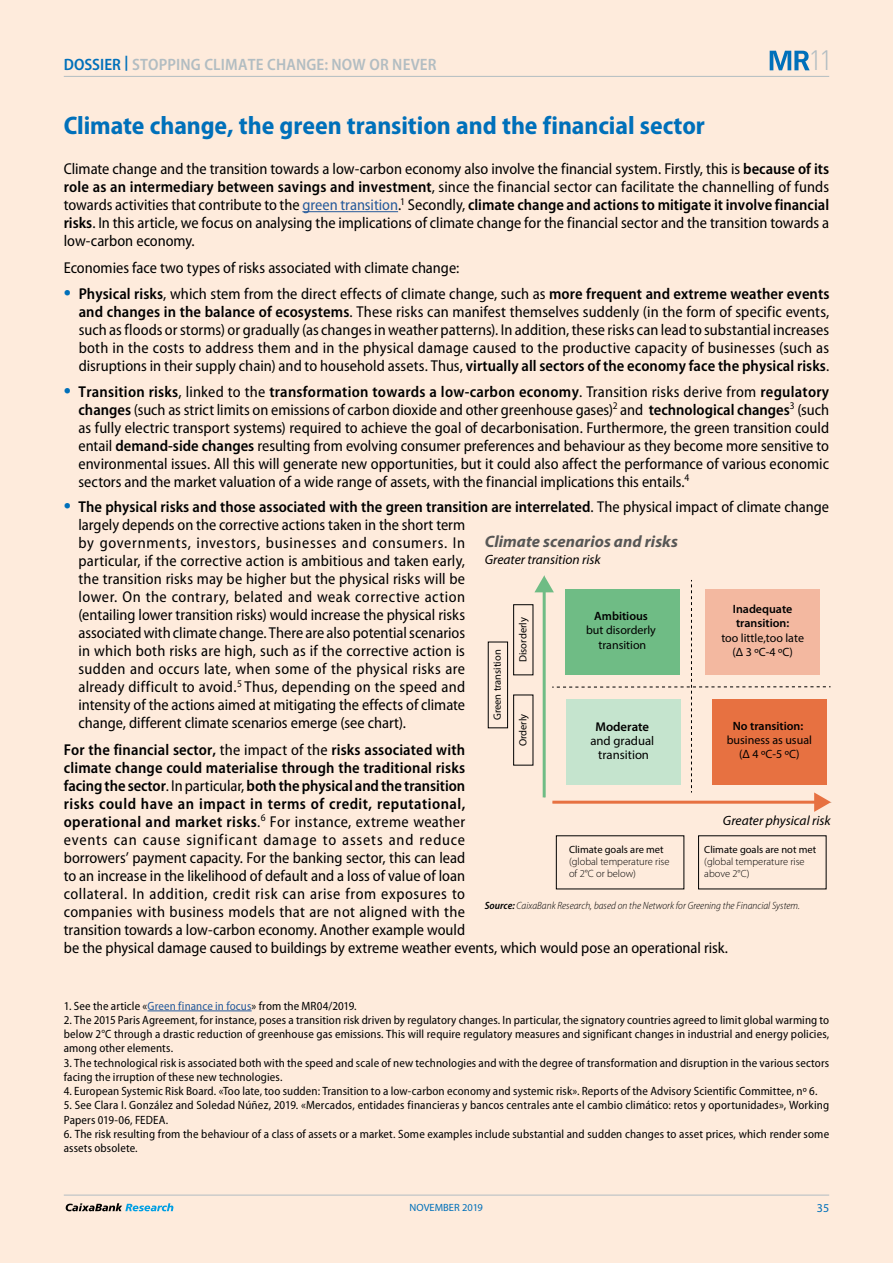
<style>
.page{position:relative;width:893px;height:1263px;background:#fff}
.page>*{position:absolute;margin:0;border:0;box-sizing:border-box;transform-origin:0 0}
.t1{font:300 27.6px "DIN Pro";color:#b2bdc2}
.t2{font:700 semi-condensed 25.5px "Myriad Pro";letter-spacing:-.005em;color:#0070ba}
.t3{font:600 semi-condensed 16.5px "Myriad Pro";letter-spacing:.01em;color:#b2bdc2}
.t4{font:italic 700 16.5px "Myriad Pro";color:#575756}
.t5{font:semi-condensed 15.75px/18px "Myriad Pro";letter-spacing:.005em;color:#000;text-align:justify}
.t6{font:italic 13.5px "Myriad Pro";color:#000}
.t7{font:12.75px/14.2px "Myriad Pro";color:#000;text-align:center}
.t8{font:600 12.75px "Myriad Pro";color:#000}
.t9{font:semi-condensed 12px/14.2px "Myriad Pro";letter-spacing:.01em;color:#000}
.t10{font:12px/14.2px "Myriad Pro";color:#000;text-align:center}
.t11{font:600 12px/14.2px "Myriad Pro";color:#000}
.t12{font:12px "Myriad Pro";color:#0070ba}
.t13{font:italic 300 semi-condensed 10.5px "Myriad Pro";color:#000}
.t14{font:10.5px "Myriad Pro";color:#000}
.t15{font:300 10.5px/12px "Myriad Pro";color:#000}
.t16{font:10.5px "Myriad Pro";color:#0070ba}
.t17{font:300 10.35px/12px "Myriad Pro";color:#000}
.t18{font:10.35px "Myriad Pro";color:#000}
.s1{color:#0070ba}
.s2{font-weight:600}
.s3{color:#275b9b}
.s4{font-weight:600;font-size:24px;color:#0070ba}
</style>
<div class="page">
<div style="left:1px;top:0;width:892px;height:1263px;background:#feebdc"></div>
<hr style="left:64px;top:76px;width:765px;height:1px;background:#b2bdc2">
<hr style="left:64px;top:1195px;width:765px;height:1px;background:#b2bdc2">
<svg style="left:66px;top:1203px;width:107px;height:8px"></svg>
<svg style="left:770px;top:51px;width:40px;height:19px"></svg>
<hr style="left:302px;top:211px;width:96px;height:1px;background:#275b9b">
<hr style="left:148px;top:1010px;width:104px;height:1px;background:#275b9b">
<div style="left:488px;top:642px;width:20px;height:86px;border:1px solid #000"></div>
<div style="left:513px;top:695px;width:20px;height:70px;border:1px solid #000"></div>
<div style="left:513px;top:604px;width:20px;height:71px;border:1px solid #000"></div>
<svg style="left:534px;top:575px;width:297px;height:237px"></svg>
<div style="left:565px;top:590px;width:115px;height:85px;background:#6fbc85"></div>
<div style="left:705px;top:590px;width:115px;height:85px;background:#f3b8a0"></div>
<div style="left:566px;top:699px;width:115px;height:85px;background:#c5e4ce"></div>
<div style="left:712px;top:699px;width:115px;height:85px;background:#e77141"></div>
<p class="t3" style="left:64px;top:55px;width:374px"><span class="s1">DOSSIER</span> <sup>|</sup> STOPPING CLIMATE CHANGE: NOW OR NEVER</p>
<h1 class="t1" style="left:808px;top:42px;width:26px">11</h1>
<h2 class="t2" style="left:64px;top:111px;width:643px">Climate change, the green transition and the financial sector</h2>
<p class="t5" style="left:64px;top:160px;width:767px">Climate change and the transition towards a low-carbon economy also involve the financial system. Firstly, this is <span class="s2">because of its role as an intermediary between savings and investment</span>, since the financial sector can facilitate the channelling of funds towards activities that contribute to the <span class="s3">green transition</span>.<sup>1</sup> Secondly, <span class="s2">climate change and actions to mitigate it involve financial risks</span>. In this article, we focus on analysing the implications of climate change for the financial sector and the transition towards a low-carbon economy.</p>
<p class="t5" style="left:64px;top:259px;width:397px">Economies face two types of risks associated with climate change:</p>
<p class="t5" style="left:79px;top:285px;width:752px;text-indent:-15px"><span class="s4">•</span> <span class="s2">Physical risks</span>, which stem from the direct effects of climate change, such as <span class="s2">more frequent and extreme weather events and changes in the balance of ecosystems</span>. These risks can manifest themselves suddenly (in the form of specific events, such as floods or storms) or gradually (as changes in weather patterns). In addition, these risks can lead to substantial increases both in the costs to address them and in the physical damage caused to the productive capacity of businesses (such as disruptions in their supply chain) and to household assets. Thus, <span class="s2">virtually all sectors of the economy face the physical risks</span>.</p>
<p class="t5" style="left:79px;top:383px;width:752px;text-indent:-15px"><span class="s4">•</span> <span class="s2">Transition risks</span>, linked to the <span class="s2">transformation towards a low-carbon economy</span>. Transition risks derive from <span class="s2">regulatory changes</span> (such as strict limits on emissions of carbon dioxide and other greenhouse gases)<sup>2</sup> and <span class="s2">technological changes</span><sup>3</sup> (such as fully electric transport systems) required to achieve the goal of decarbonisation. Furthermore, the green transition could entail <span class="s2">demand-side changes</span> resulting from evolving consumer preferences and behaviour as they become more sensitive to environmental issues. All this will generate new opportunities, but it could also affect the performance of various economic sectors and the market valuation of a wide range of assets, with the financial implications this entails.<sup>4</sup></p>
<p class="t5" style="left:79px;top:498px;width:752px;text-align:left;text-indent:-15px"><span class="s4">•</span> <span class="s2">The physical risks and those associated with the green transition are interrelated</span>. The physical impact of climate change largely depends on the corrective actions taken in the short term<br>by governments, investors, businesses and consumers. In<br>particular, if the corrective action is ambitious and taken early,<br>the transition risks may be higher but the physical risks will be<br>lower. On the contrary, belated and weak corrective action<br>(entailing lower transition risks) would increase the physical risks<br>associated with climate change. There are also potential scenarios<br>in which both risks are high, such as if the corrective action is<br>sudden and occurs late, when some of the physical risks are<br>already difficult to avoid.<sup>5</sup> Thus, depending on the speed and<br>intensity of the actions aimed at mitigating the effects of climate<br>change, different climate scenarios emerge (see chart).</p>
<p class="t5" style="left:64px;top:741px;width:666px;text-align:left"><span class="s2">For the financial sector,</span> the impact of the <span class="s2">risks associated with<br>climate change could materialise through the traditional risks<br>facing the sector</span>. In particular, <span class="s2">both the physical and the transition<br>risks could have an impact in terms of credit, reputational,<br>operational and market risks</span>.<sup>6</sup> For instance, extreme weather<br>events can cause significant damage to assets and reduce<br>borrowers’ payment capacity. For the banking sector, this can lead<br>to an increase in the likelihood of default and a loss of value of loan<br>collateral. In addition, credit risk can arise from exposures to<br>companies with business models that are not aligned with the<br>transition towards a low-carbon economy. Another example would<br>be the physical damage caused to buildings by extreme weather events, which would pose an operational risk.</p>
<p class="t4" style="left:485px;top:530px;width:195px">Climate scenarios and risks</p>
<p class="t6" style="left:485px;top:551px;width:117px">Greater transition risk</p>
<p class="t11" style="left:733px;top:602px;width:61px">Inadequate transition:</p>
<p class="t10" style="left:721px;top:630px;width:84px">too little,too late (Δ 3 ºC-4 ºC)</p>
<p class="t11" style="left:594px;top:609px;width:55px">Ambitious</p>
<p class="t10" style="left:586px;top:623px;width:71px">but disorderly transition</p>
<p class="t14" style="left:516px;top:662px;width:46px;rotate:-90deg">Disorderly</p>
<p class="t14" style="left:491px;top:720px;width:72px;rotate:-90deg">Green transition</p>
<p class="t14" style="left:516px;top:746px;width:34px;rotate:-90deg">Orderly</p>
<p class="t11" style="left:733px;top:719px;width:72px">No transition:</p>
<p class="t10" style="left:727px;top:733px;width:87px">business as usual (Δ 4 ºC-5 ºC)</p>
<p class="t8" style="left:595px;top:719px;width:55px">Moderate</p>
<p class="t7" style="left:590px;top:733px;width:65px">and gradual transition</p>
<p class="t6" style="left:723px;top:812px;width:109px">Greater physical risk</p>
<p class="t18" style="left:704px;top:843px;width:113px">Climate goals are not met</p>
<p class="t17" style="left:704px;top:856px;width:102px">(global temperature rise above 2°C)</p>
<p class="t13" style="left:485px;top:900px;width:317px"><span class="s2">Source:</span> CaixaBank Research, based on the Network for Greening the Financial System.</p>
<p class="t14" style="left:569px;top:843px;width:96px">Climate goals are met</p>
<p class="t15" style="left:569px;top:856px;width:102px">(global temperature rise of 2°C or below)</p>
<p class="t9" style="left:64px;top:999px;width:294px">1. See the article «<span class="s3">Green finance in focus</span>» from the MR04/2019.</p>
<p class="t9" style="left:64px;top:1013px;width:767px;text-align:justify">2. The 2015 Paris Agreement, for instance, poses a transition risk driven by regulatory changes. In particular, the signatory countries agreed to limit global warming to below 2°C through a drastic reduction of greenhouse gas emissions. This will require regulatory measures and significant changes in industrial and energy policies, among other elements.</p>
<p class="t9" style="left:64px;top:1056px;width:767px">3. The technological risk is associated both with the speed and scale of new technologies and with the degree of transformation and disruption in the various sectors facing the irruption of these new technologies.</p>
<p class="t9" style="left:64px;top:1084px;width:755px">4. European Systemic Risk Board. «Too late, too sudden: Transition to a low-carbon economy and systemic risk». Reports of the Advisory Scientific Committee, nº 6.</p>
<p class="t9" style="left:64px;top:1098px;width:767px">5. See Clara I. González and Soledad Núñez, 2019. «Mercados, entidades financieras y bancos centrales ante el cambio climático: retos y oportunidades», Working<br>Papers 019-06, FEDEA.</p>
<p class="t9" style="left:64px;top:1127px;width:767px">6. The risk resulting from the behaviour of a class of assets or a market. Some examples include substantial and sudden changes to asset prices, which render some assets obsolete.</p>
<p class="t16" style="left:410px;top:1201px;width:75px">NOVEMBER 2019</p>
<p class="t12" style="left:817px;top:1201px;width:14px">35</p>
</div>
